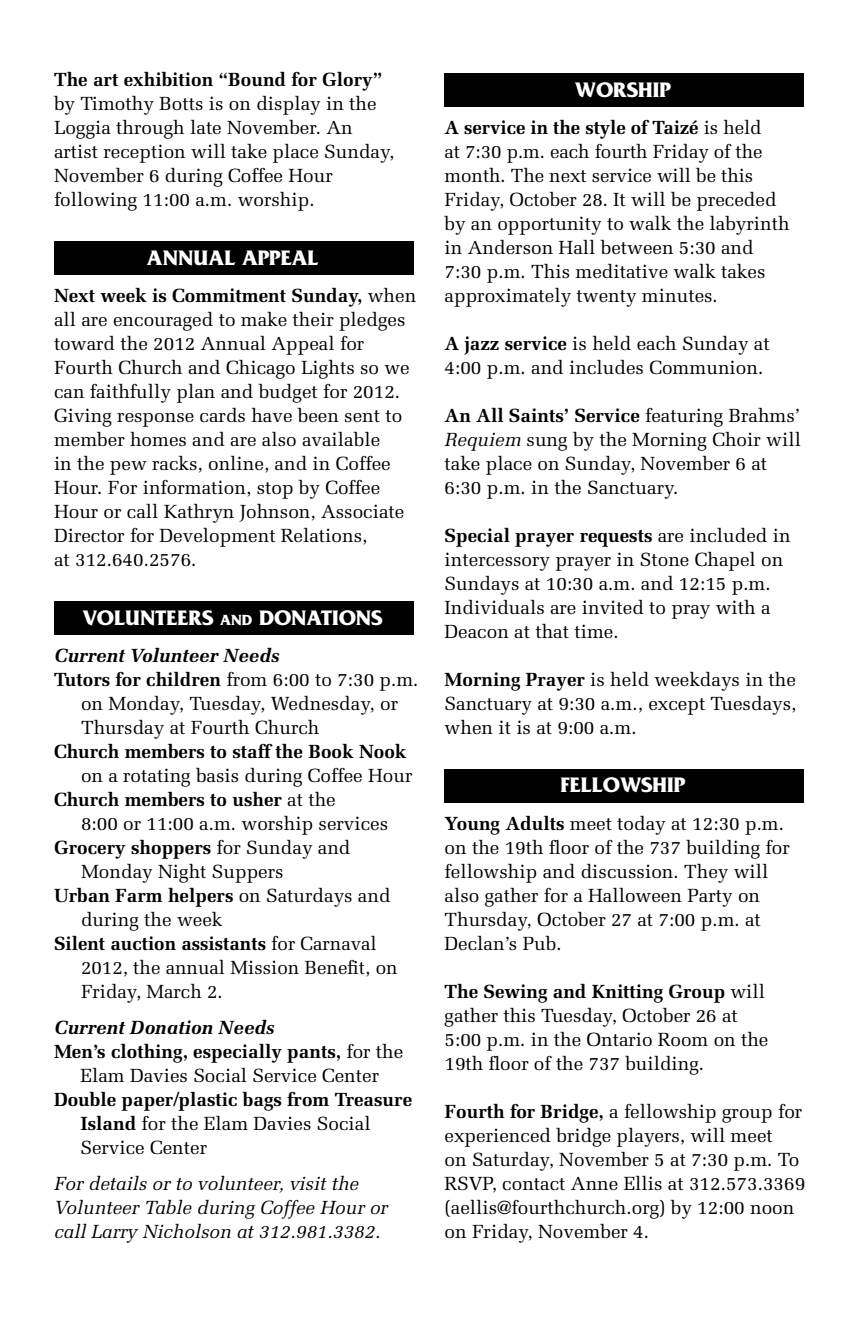
<style>
.page{position:relative;width:864px;height:1332px;background:#fff}
.page>*{position:absolute;margin:0;border:0;box-sizing:border-box;transform-origin:0 0}
.t1{font:700 22px "Friz Quadrata Std";color:#fff}
.t2{font:19px/24px "Melior LT Std";color:#000}
.t3{font:700 19px/24px "Melior LT Std";color:#000}
.t4{font:italic 19px/24px "Melior LT Std";color:#000}
.t5{font:italic 700 19px "Melior LT Std";color:#000}
.s1{font-weight:700}
.s2{font-size:15.4px}
.s3{font-weight:400}
.s4{font-style:italic}
</style>
<div class="page">
<div style="left:54px;top:601px;width:360px;height:33px;background:#000"></div>
<div style="left:445px;top:73px;width:359px;height:34px;background:#000"></div>
<div style="left:445px;top:769px;width:359px;height:33px;background:#000"></div>
<div style="left:54px;top:241px;width:360px;height:33px;background:#000"></div>
<p class="t3" style="left:54px;top:68px;width:330px">The art exhibition “Bound for Glory”</p>
<p class="t2" style="left:54px;top:92px;width:342px">by Timothy Botts is on display in the Loggia through late November. An artist reception will take place Sunday, November 6 during Coffee Hour following 11:00 a.m. worship.</p>
<p class="t1" style="left:147px;top:245px;width:173px">ANNUAL APPEAL</p>
<p class="t2" style="left:54px;top:284px;width:364px"><span class="s1">Next week is Commitment Sunday,</span> when all are encouraged to make their pledges toward the 2012 Annual Appeal for Fourth Church and Chicago Lights so we can faithfully plan and budget for 2012.<br>Giving response cards have been sent to member homes and are also available<br>in the pew racks, online, and in Coffee Hour. For information, stop by Coffee Hour or call Kathryn Johnson, Associate Director for Development Relations,<br>at 312.640.2576.</p>
<p class="t1" style="left:83px;top:605px;width:301px">VOLUNTEERS <span class="s2">and</span> DONATIONS</p>
<p class="t5" style="left:54px;top:644px;width:227px">Current Volunteer Needs</p>
<p class="t2" style="left:54px;top:668px;width:366px"><span class="s1">Tutors for children</span> from 6:00 to 7:30 p.m.</p>
<p class="t2" style="left:81px;top:692px;width:319px">on Monday, Tuesday, Wednesday, or</p>
<p class="t2" style="left:81px;top:716px;width:240px">Thursday at Fourth Church</p>
<p class="t3" style="left:54px;top:740px;width:354px">Church members to staff the Book Nook</p>
<p class="t2" style="left:54px;top:764px;width:360px;text-indent:27px">on a rotating basis during Coffee Hour<br><span class="s1">Church members to usher</span> at the</p>
<p class="t2" style="left:81px;top:812px;width:309px">8:00 or 11:00 a.m. worship services</p>
<p class="t3" style="left:54px;top:836px;width:298px">Grocery shoppers <span class="s3">for Sunday and</span></p>
<p class="t2" style="left:81px;top:860px;width:204px">Monday Night Suppers</p>
<p class="t3" style="left:54px;top:884px;width:338px">Urban Farm helpers <span class="s3">on Saturdays and</span></p>
<p class="t2" style="left:81px;top:908px;width:143px">during the week</p>
<p class="t3" style="left:54px;top:932px;width:324px">Silent auction assistants <span class="s3">for Carnaval</span></p>
<p class="t2" style="left:81px;top:956px;width:318px">2012, the annual Mission Benefit, on</p>
<p class="t2" style="left:81px;top:980px;width:143px">Friday, March 2.</p>
<p class="t5" style="left:54px;top:1016px;width:222px">Current Donation Needs</p>
<p class="t3" style="left:54px;top:1040px;width:351px">Men’s clothing, especially pants, <span class="s3">for the</span></p>
<p class="t2" style="left:80px;top:1064px;width:300px">Elam Davies Social Service Center</p>
<p class="t3" style="left:80px;top:1088px;width:333px;text-indent:-26px">Double paper/plastic bags from Treasure<br>Island <span class="s3">for the Elam Davies Social<br>Service Center</span></p>
<p class="t4" style="left:54px;top:1172px;width:335px">For details or to volunteer, visit the<br>Volunteer Table during Coffee Hour or call Larry Nicholson at 312.981.3382.</p>
<p class="t1" style="left:575px;top:78px;width:97px">WORSHIP</p>
<p class="t2" style="left:445px;top:116px;width:347px"><span class="s1">A service in the style of Taizé</span> is held<br>at 7:30 p.m. each fourth Friday of the month. The next service will be this Friday, October 28. It will be preceded by an opportunity to walk the labyrinth in Anderson Hall between 5:30 and 7:30 p.m. This meditative walk takes approximately twenty minutes.</p>
<p class="t2" style="left:445px;top:332px;width:327px"><span class="s1">A jazz service</span> is held each Sunday at<br>4:00 p.m. and includes Communion.</p>
<p class="t2" style="left:445px;top:404px;width:358px"><span class="s1">An All Saints’ Service</span> featuring Brahms’ <span class="s4">Requiem</span> sung by the Morning Choir will take place on Sunday, November 6 at 6:30 p.m. in the Sanctuary.</p>
<p class="t2" style="left:445px;top:524px;width:348px"><span class="s1">Special prayer requests</span> are included in intercessory prayer in Stone Chapel on Sundays at 10:30 a.m. and 12:15 p.m.<br>Individuals are invited to pray with a Deacon at that time.</p>
<p class="t2" style="left:445px;top:668px;width:353px;text-align:justify"><span class="s1">Morning Prayer</span> is held weekdays in the Sanctuary at 9:30 a.m., except Tuesdays, when it is at 9:00 a.m.</p>
<p class="t1" style="left:561px;top:773px;width:126px">FELLOWSHIP</p>
<p class="t2" style="left:445px;top:812px;width:347px"><span class="s1">Young Adults</span> meet today at 12:30 p.m. on the 19th floor of the 737 building for fellowship and discussion. They will also gather for a Halloween Party on Thursday, October 27 at 7:00 p.m. at Declan’s Pub.</p>
<p class="t2" style="left:445px;top:980px;width:325px"><span class="s1">The Sewing and Knitting Group</span> will gather this Tuesday, October 26 at 5:00 p.m. in the Ontario Room on the 19th floor of the 737 building.</p>
<p class="t2" style="left:445px;top:1100px;width:362px"><span class="s1">Fourth for Bridge,</span> a fellowship group for experienced bridge players, will meet<br>on Saturday, November 5 at 7:30 p.m. To RSVP, contact Anne Ellis at 312.573.3369 (aellis@fourthchurch.org) by 12:00 noon on Friday, November 4.</p>
</div>
